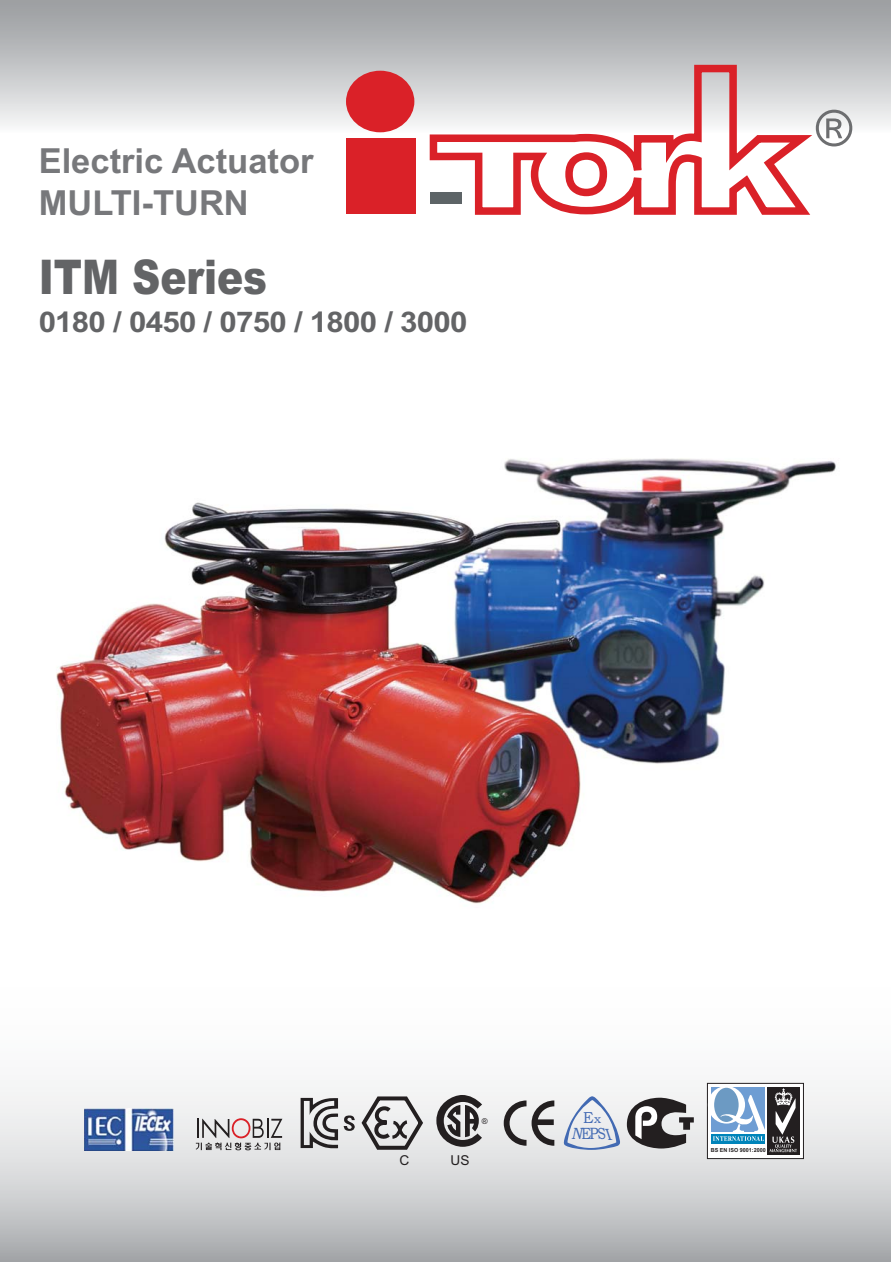
<style>
.page{position:relative;width:891px;height:1262px;background:#fff}
.page>*{position:absolute;margin:0;border:0;box-sizing:border-box;transform-origin:0 0}
.t1{font:900 47.85px "Arial";color:#636466;scale:.82 1}
.t2{font:700 34.5px/41.4px "Arial";color:#77787b}
.t3{font:700 28.5px "Arial";letter-spacing:-.025em;color:#636466;scale:1.1 1}
.t4{font:italic 16.35px "Bookman Old Style";color:#426ab3;scale:.9 1}
.t5{font:15.9px "Bookman Old Style";color:#426ab3;scale:.92 1}
.t6{font:13.65px "Arial";color:#231f20}
.t7{font:12.15px "Bookman Old Style";color:#426ab3}
.t8{font:8.1px "Microsoft Sans Serif";color:#231f20}
.t9{font:700 5.55px "Arial";color:#231f20}
.s1{font-style:normal}
.s2{font-style:normal;font-size:16.5px}
</style>
<div class="page">
<img style="left:56px;top:458px;width:780px;height:446px">
<svg style="left:0;top:1082px;width:891px;height:180px"></svg>
<div style="left:0;top:0;width:891px;height:133px;background:linear-gradient(to bottom,#96999c,#f6f6f7)"></div>
<svg style="left:504px;top:1100px;width:51px;height:45px"></svg>
<svg style="left:563px;top:1096px;width:57px;height:54px"></svg>
<svg style="left:627px;top:1097px;width:67px;height:51px"></svg>
<svg style="left:301px;top:1093px;width:124px;height:58px"></svg>
<svg style="left:436px;top:1095px;width:46px;height:51px"></svg>
<div style="left:707px;top:1083px;width:96px;height:75px;background:#fff"></div>
<div style="left:707px;top:1083px;width:97px;height:76px;border:1px solid #231f20"></div>
<div style="left:767px;top:1087px;width:33px;height:67px;background:#231f20"></div>
<div style="left:711px;top:1133px;width:54px;height:10px;background:#0084ba"></div>
<div style="left:712px;top:1087px;width:53px;height:46px;background:#6e9dd3"></div>
<div style="left:708px;top:1086px;width:37px;height:37px;background:#fff;border-radius:50%"></div>
<hr style="left:710px;top:1131px;width:56px;height:2px;background:#fff">
<svg style="left:713px;top:1088px;width:84px;height:64px"></svg>
<svg style="left:196px;top:1118px;width:86px;height:32px;background:#bcb5b6"></svg>
<img style="left:84px;top:1108px;width:89px;height:43px">
<svg style="left:426px;top:43px;width:397px;height:172px"></svg>
<div style="left:346px;top:138px;width:69px;height:76px;background:#da2128"></div>
<div style="left:346px;top:71px;width:68px;height:61px;background:#da2128;border-radius:50%"></div>
<div style="left:430px;top:193px;width:31px;height:11px;background:#5d6467"></div>
<svg style="left:816px;top:110px;width:36px;height:36px"></svg>
<p class="t2" style="left:39px;top:144px;width:276px">Electric Actuator<br>MULTI-TURN</p>
<h1 class="t1" style="left:39px;top:260px;width:280px">ITM Series</h1>
<p class="t3" style="left:39px;top:311px;width:391px">0180 / 0450 / 0750 / 1800 / 3000</p>
<p class="t6" style="left:399px;top:1154px;width:11px">C</p>
<p class="t6" style="left:451px;top:1154px;width:20px">US</p>
<p class="t8" style="left:482px;top:1116px;width:7px">®</p>
<p class="t5" style="left:583px;top:1108px;width:13px">E</p>
<p class="t4" style="left:571px;top:1124px;width:52px">N<span class="s1">E</span><span class="s2">P</span><span class="s1">S</span> I</p>
<p class="t7" style="left:594px;top:1111px;width:8px">x</p>
<p class="t9" style="left:711px;top:1148px;width:56px">BS EN ISO 9001:2000</p>
</div>
